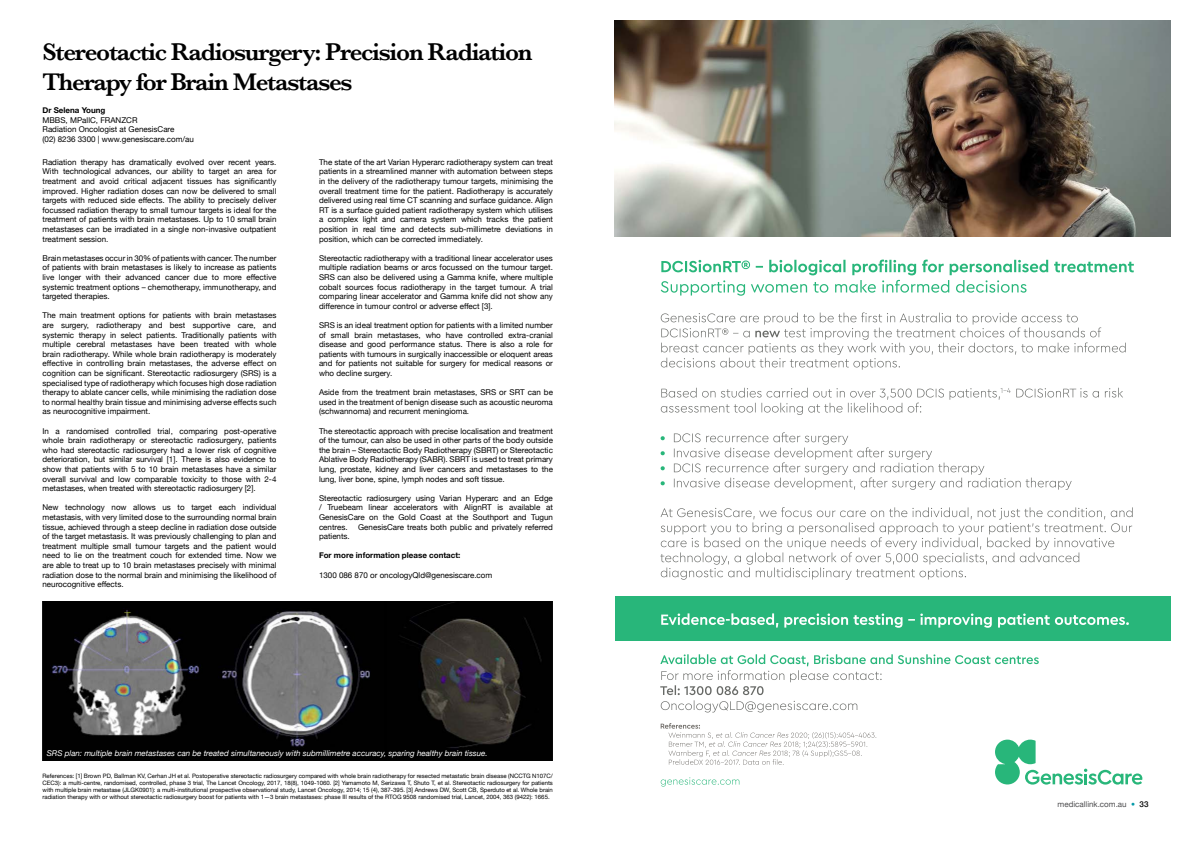
<style>
.page{position:relative;width:1191px;height:842px;background:#fff}
.page>*{position:absolute;margin:0;border:0;box-sizing:border-box;transform-origin:0 0}
.t1{font:600 25px/30px "Baskerville";letter-spacing:-.05em;color:#000}
.t2{font:8px/9.6px "Helvetica Neue";color:#000;text-align:justify}
.t3{font:italic 8px "Helvetica Neue";color:#fff}
.t4{font:700 8px "Helvetica Neue";color:#000}
.t5{font:8px "Helvetica Neue";color:#4d4d4f}
.t6{font:6px/7.2px "Helvetica Neue";color:#000;text-align:justify}
.s1{font-weight:500;color:#0399a8}
.s2{font-weight:500;color:#000}
</style>
<div class="page">
<img style="left:614px;top:20px;width:556px;height:216px">
<svg style="left:995px;top:740px;width:147px;height:45px"></svg>
<svg style="left:660px;top:260px;width:473px;height:36px"></svg>
<svg style="left:661px;top:388px;width:462px;height:27px"></svg>
<svg style="left:661px;top:312px;width:464px;height:58px"></svg>
<svg style="left:660px;top:507px;width:472px;height:73px"></svg>
<svg style="left:660px;top:654px;width:378px;height:58px"></svg>
<svg style="left:660px;top:481px;width:5px;height:4px"></svg>
<svg style="left:660px;top:466px;width:5px;height:4px"></svg>
<svg style="left:660px;top:451px;width:5px;height:4px"></svg>
<svg style="left:674px;top:432px;width:397px;height:58px"></svg>
<svg style="left:660px;top:436px;width:5px;height:4px"></svg>
<div style="left:614px;top:596px;width:556px;height:45px;background:#28b67a"></div>
<svg style="left:661px;top:613px;width:467px;height:15px"></svg>
<svg style="left:660px;top:777px;width:79px;height:9px"></svg>
<svg style="left:660px;top:723px;width:216px;height:42px"></svg>
<img style="left:43px;top:602px;width:510px;height:159px">
<h1 class="t1" style="left:43px;top:37px;width:492px">Stereotactic Radiosurgery: Precision Radiation<br>Therapy for Brain Metastases</h1>
<p class="t4" style="left:43px;top:104px;width:64px">Dr Selena Young</p>
<p class="t2" style="left:43px;top:116px;width:153px;text-align:left">MBBS, MPallC, FRANZCR<br>Radiation Oncologist at GenesisCare<br>(02) 8236 3300 | www.genesiscare.com/au</p>
<p class="t2" style="left:43px;top:158px;width:235px">Radiation therapy has dramatically evolved over recent years.<br>With technological advances, our ability to target an area for treatment and avoid critical adjacent tissues has significantly improved. Higher radiation doses can now be delivered to small targets with reduced side effects. The ability to precisely deliver focussed radiation therapy to small tumour targets is ideal for the treatment of patients with brain metastases. Up to 10 small brain metastases can be irradiated in a single non-invasive outpatient treatment session.</p>
<p class="t2" style="left:43px;top:254px;width:235px">Brain metastases occur in 30% of patients with cancer. The number of patients with brain metastases is likely to increase as patients live longer with their advanced cancer due to more effective systemic treatment options – chemotherapy, immunotherapy, and targeted therapies.</p>
<p class="t2" style="left:43px;top:311px;width:235px">The main treatment options for patients with brain metastases are surgery, radiotherapy and best supportive care, and systemic therapy in select patients. Traditionally patients with multiple cerebral metastases have been treated with whole brain radiotherapy. While whole brain radiotherapy is moderately effective in controlling brain metastases, the adverse effect on cognition can be significant. Stereotactic radiosurgery (SRS) is a specialised type of radiotherapy which focuses high dose radiation therapy to ablate cancer cells, while minimising the radiation dose to normal healthy brain tissue and minimising adverse effects such as neurocognitive impairment.</p>
<p class="t2" style="left:43px;top:426px;width:235px">In a randomised controlled trial, comparing post-operative whole brain radiotherapy or stereotactic radiosurgery, patients who had stereotactic radiosurgery had a lower risk of cognitive deterioration, but similar survival [1]. There is also evidence to show that patients with 5 to 10 brain metastases have a similar overall survival and low comparable toxicity to those with 2-4 metastases, when treated with stereotactic radiosurgery [2].</p>
<p class="t2" style="left:43px;top:503px;width:235px">New technology now allows us to target each individual metastasis, with very limited dose to the surrounding normal brain tissue, achieved through a steep decline in radiation dose outside of the target metastasis. It was previously challenging to plan and treatment multiple small tumour targets and the patient would need to lie on the treatment couch for extended time. Now we are able to treat up to 10 brain metastases precisely with minimal radiation dose to the normal brain and minimising the likelihood of neurocognitive effects.</p>
<p class="t2" style="left:319px;top:158px;width:235px">The state of the art Varian Hyperarc radiotherapy system can treat patients in a streamlined manner with automation between steps in the delivery of the radiotherapy tumour targets, minimising the overall treatment time for the patient. Radiotherapy is accurately delivered using real time CT scanning and surface guidance. Align RT is a surface guided patient radiotherapy system which utilises a complex light and camera system which tracks the patient position in real time and detects sub-millimetre deviations in position, which can be corrected immediately.</p>
<p class="t2" style="left:319px;top:254px;width:235px">Stereotactic radiotherapy with a traditional linear accelerator uses multiple radiation beams or arcs focussed on the tumour target.<br>SRS can also be delivered using a Gamma knife, where multiple cobalt sources focus radiotherapy in the target tumour. A trial comparing linear accelerator and Gamma knife did not show any difference in tumour control or adverse effect [3].</p>
<p class="t2" style="left:319px;top:321px;width:235px">SRS is an ideal treatment option for patients with a limited number of small brain metastases, who have controlled extra-cranial disease and good performance status. There is also a role for patients with tumours in surgically inaccessible or eloquent areas and for patients not suitable for surgery for medical reasons or who decline surgery.</p>
<p class="t2" style="left:319px;top:388px;width:235px">Aside from the treatment brain metastases, SRS or SRT can be used in the treatment of benign disease such as acoustic neuroma (schwannoma) and recurrent meningioma.</p>
<p class="t2" style="left:319px;top:426px;width:235px">The stereotactic approach with precise localisation and treatment of the tumour, can also be used in other parts of the body outside the brain – Stereotactic Body Radiotherapy (SBRT) or Stereotactic Ablative Body Radiotherapy (SABR). SBRT is used to treat primary lung, prostate, kidney and liver cancers and metastases to the lung, liver bone, spine, lymph nodes and soft tissue.</p>
<p class="t2" style="left:319px;top:494px;width:235px">Stereotactic radiosurgery using Varian Hyperarc and an Edge / Truebeam linear accelerators with AlignRT is available at GenesisCare on the Gold Coast at the Southport and Tugun centres.</p>
<p class="t2" style="left:358px;top:522px;width:196px">GenesisCare treats both public and privately referred</p>
<p class="t2" style="left:319px;top:532px;width:32px">patients.</p>
<p class="t4" style="left:319px;top:549px;width:143px">For more information please contact:</p>
<p class="t2" style="left:319px;top:570px;width:175px">1300 086 870 or oncologyQld@genesiscare.com</p>
<p class="t3" style="left:47px;top:747px;width:442px">SRS plan: multiple brain metastases can be treated simultaneously with submillimetre accuracy, sparing healthy brain tissue.</p>
<p class="t6" style="left:43px;top:772px;width:512px">References: [1] Brown PD, Ballman KV, Cerhan JH et al. Postoperative stereotactic radiosurgery compared with whole brain radiotherapy for resected metastatic brain disease (NCCTG N107C/ CEC3): a multi-centre, randomised, controlled, phase 3 trial, The Lancet Oncology, 2017, 18(8), 1049-1060. [2] Yamamoto M, Serizawa T, Shuto T, et al. Stereotactic radiosurgery for patients with multiple brain metastase (JLGK0901): a multi-institutional prospective observational study, Lancet Oncology, 2014; 15 (4), 387-395. [3] Andrews DW, Scott CB, Sperduto et al. Whole brain radiation therapy with or without stereotactic radiosurgery boost for patients with 1—3 brain metastases: phase III results of the RTOG 9508 randomised trial, Lancet, 2004, 363 (9422): 1665.</p>
<p class="t5" style="left:1057px;top:798px;width:92px">medicallink.com.au <span class="s1">•</span> <span class="s2">33</span></p>
</div>
